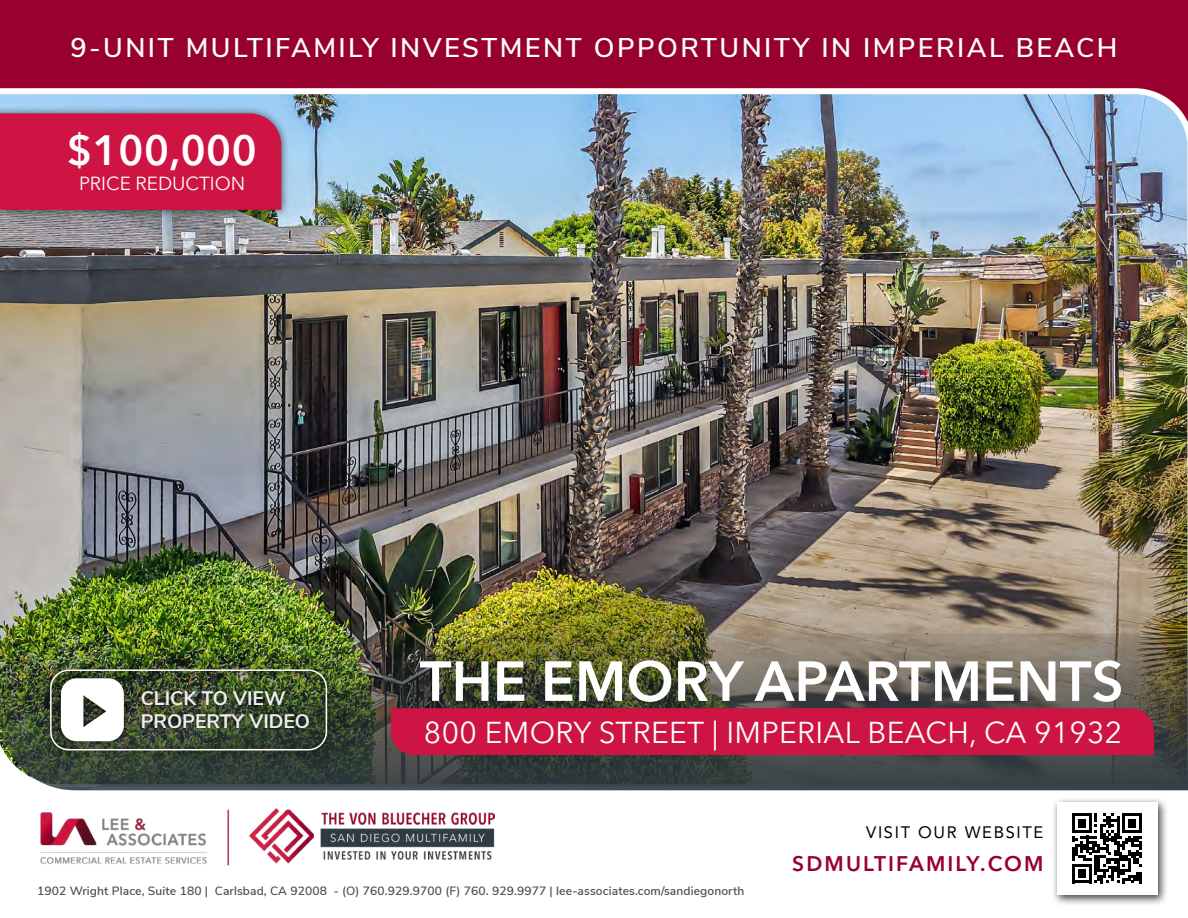
<style>
.page{position:relative;width:1188px;height:918px;background:#fff}
.page>*{position:absolute;margin:0;border:0;box-sizing:border-box;transform-origin:0 0}
.t1{font:600 55.8px "Avenir Next LT Pro";color:#fff}
.t2{font:600 42px "Avenir Next LT Pro";color:#fff}
.t3{font:30px "Avenir Next LT Pro";letter-spacing:.01em;color:#fff}
.t4{font:600 27px "Nunito Sans";letter-spacing:.09em;color:#fff}
.t5{font:600 21px "Avenir Next LT Pro";letter-spacing:.1em;color:#98002e}
.t6{font:700 19.5px/22.4px "Nunito Sans";color:#efeff0}
.t7{font:18.9px "Avenir Next LT Pro";color:#fff}
.t8{font:16.5px "Avenir LT Pro";letter-spacing:.1em;color:#000}
.t9{font:600 12px "Nunito Sans";letter-spacing:.01em;color:#4d4d4f}
</style>
<div class="page">
<div style="left:0;top:0;width:1188px;height:184px;background:#98002e"></div>
<img style="left:0;top:88px;width:1188px;height:703px">
<img style="left:59px;top:356px;width:1129px;height:277px">
<img style="left:0;top:633px;width:1188px;height:157px">
<div style="left:42px;top:661px;width:293px;height:97px;background:#000;opacity:.75"></div>
<div style="left:45px;top:664px;width:293px;height:98px;background:#000;opacity:.75"></div>
<div style="left:50px;top:669px;width:277px;height:81px;border:2px solid #fff;border-radius:18px"></div>
<svg style="left:61px;top:678px;width:63px;height:63px"></svg>
<div style="left:0;top:105px;width:290px;height:113px;background:#000;opacity:.54"></div>
<div style="left:0;top:113px;width:281px;height:97px;background:#cd1442"></div>
<div style="left:391px;top:708px;width:763px;height:47px;background:#cd1442"></div>
<img style="left:40px;top:808px;width:455px;height:58px">
<div style="left:1051px;top:797px;width:117px;height:109px;background:#000;opacity:.75"></div>
<div style="left:1057px;top:802px;width:100px;height:93px;background:#fff"></div>
<svg style="left:1072px;top:813px;width:70px;height:70px"></svg>
<h3 class="t4" style="left:71px;top:28px;width:1048px">9-UNIT MULTIFAMILY INVESTMENT OPPORTUNITY IN IMPERIAL BEACH</h3>
<h2 class="t2" style="left:67px;top:124px;width:192px">$100,000</h2>
<h3 class="t7" style="left:79px;top:173px;width:168px">PRICE REDUCTION</h3>
<h3 class="t6" style="left:141px;top:686px;width:171px">CLICK TO VIEW<br>PROPERTY VIDEO</h3>
<h1 class="t1" style="left:420px;top:647px;width:705px">THE EMORY APARTMENTS</h1>
<h3 class="t3" style="left:424px;top:714px;width:700px">800 EMORY STREET | IMPERIAL BEACH, CA 91932</h3>
<h3 class="t8" style="left:866px;top:822px;width:179px">VISIT OUR WEBSITE</h3>
<h3 class="t5" style="left:792px;top:851px;width:253px">SDMULTIFAMILY.COM</h3>
<p class="t9" style="left:37px;top:882px;width:709px">1902 Wright Place, Suite 180 | Carlsbad, CA 92008 - (O) 760.929.9700 (F) 760. 929.9977 | lee-associates.com/sandiegonorth</p>
</div>
